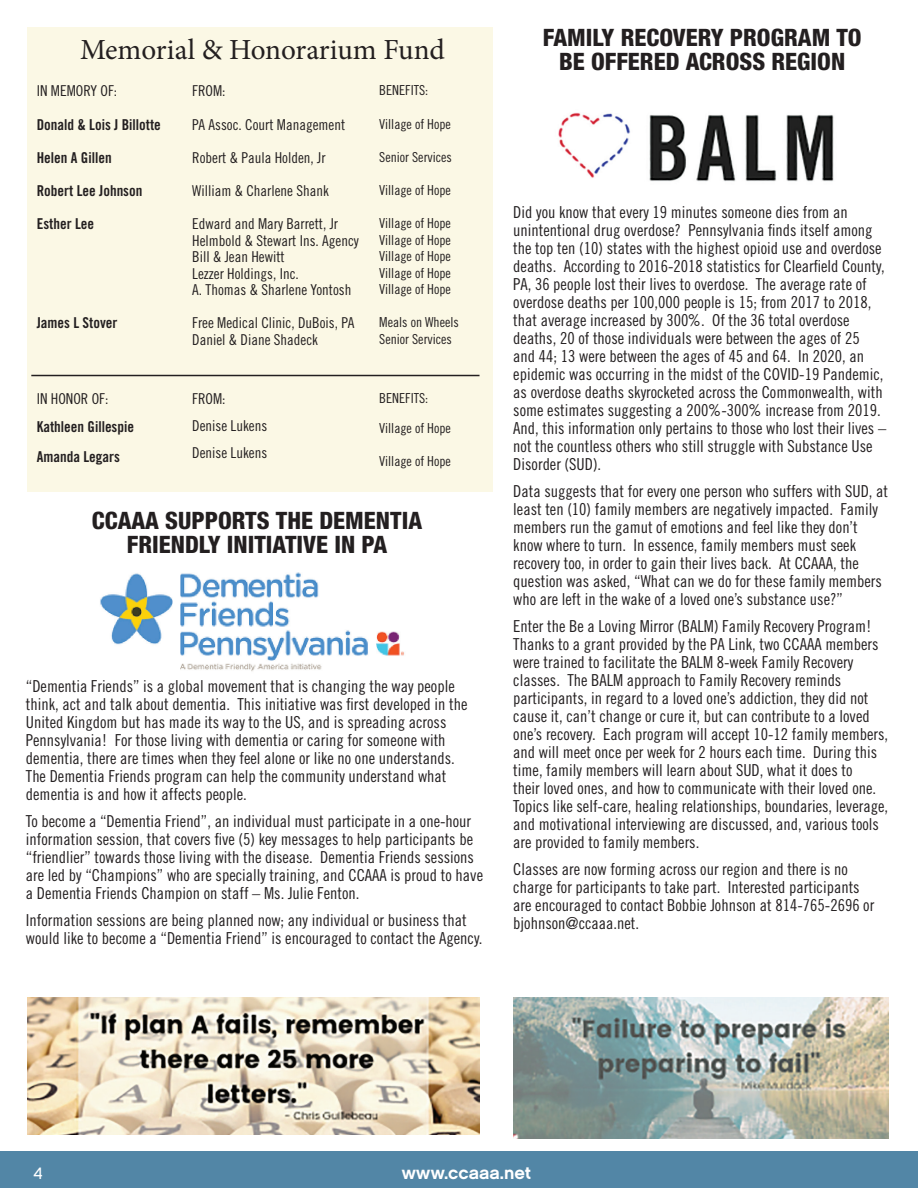
<style>
.page{position:relative;width:918px;height:1188px;background:#fff}
.page>*{position:absolute;margin:0;border:0;box-sizing:border-box;transform-origin:0 0}
.t1{font:29.1px "Minion Pro";letter-spacing:-.005em;color:#231f20}
.t2{font:800 condensed 24px "Helvetica Neue";color:#231f20}
.t3{font:18px "Chalet New York Nineteen Sixty";color:#fff}
.t4{font:16.5px/18px "Trade Gothic Cond Eighteen";color:#231f20}
.t5{font:16.5px "Chalet London Nineteen Sixty";color:#fff}
.t6{font:15px "Trade Gothic Cond Eighteen";color:#231f20}
.t7{font:15px "Trade Gothic Bold Cond Twenty";color:#231f20}
.t8{font:13.8px "Trade Gothic Cond Eighteen";color:#231f20}
</style>
<div class="page">
<div style="left:27px;top:27px;width:465px;height:464px;background:#fbf8e5"></div>
<div style="left:0;top:1151px;width:918px;height:37px;background:#5286a6"></div>
<img style="left:100px;top:572px;width:304px;height:100px">
<hr style="left:31px;top:375px;width:449px;height:1px;background:#231f20">
<img style="left:558px;top:112px;width:276px;height:70px">
<img style="left:513px;top:998px;width:375px;height:141px">
<img style="left:27px;top:998px;width:453px;height:137px">
<p class="t1" style="left:80px;top:31px;width:366px">Memorial &amp; Honorarium Fund</p>
<p class="t6" style="left:37px;top:82px;width:82px">IN MEMORY OF:</p>
<p class="t7" style="left:37px;top:116px;width:126px">Donald &amp; Lois J Billotte</p>
<p class="t7" style="left:37px;top:149px;width:76px">Helen A Gillen</p>
<p class="t7" style="left:37px;top:182px;width:107px">Robert Lee Johnson</p>
<p class="t7" style="left:37px;top:215px;width:59px">Esther Lee</p>
<p class="t7" style="left:37px;top:314px;width:82px">James L Stover</p>
<p class="t6" style="left:37px;top:389px;width:73px">IN HONOR OF:</p>
<p class="t7" style="left:37px;top:418px;width:99px">Kathleen Gillespie</p>
<p class="t7" style="left:37px;top:448px;width:85px">Amanda Legars</p>
<p class="t6" style="left:192px;top:82px;width:35px">FROM:</p>
<p class="t6" style="left:192px;top:116px;width:155px">PA Assoc. Court Management</p>
<p class="t6" style="left:192px;top:149px;width:135px">Robert &amp; Paula Holden, Jr</p>
<p class="t6" style="left:192px;top:182px;width:138px">William &amp; Charlene Shank</p>
<p class="t6" style="left:192px;top:215px;width:147px">Edward and Mary Barrett, Jr</p>
<p class="t6" style="left:192px;top:232px;width:168px">Helmbold &amp; Stewart Ins. Agency</p>
<p class="t6" style="left:192px;top:248px;width:94px">Bill &amp; Jean Hewitt</p>
<p class="t6" style="left:192px;top:265px;width:108px">Lezzer Holdings, Inc.</p>
<p class="t6" style="left:192px;top:281px;width:161px">A. Thomas &amp; Sharlene Yontosh</p>
<p class="t6" style="left:192px;top:314px;width:164px">Free Medical Clinic, DuBois, PA</p>
<p class="t6" style="left:192px;top:331px;width:127px">Daniel &amp; Diane Shadeck</p>
<p class="t6" style="left:192px;top:389px;width:35px">FROM:</p>
<p class="t6" style="left:192px;top:416px;width:76px">Denise Lukens</p>
<p class="t6" style="left:192px;top:443px;width:76px">Denise Lukens</p>
<p class="t8" style="left:379px;top:82px;width:50px">BENEFITS:</p>
<p class="t8" style="left:379px;top:116px;width:73px">Village of Hope</p>
<p class="t8" style="left:379px;top:149px;width:74px">Senior Services</p>
<p class="t8" style="left:379px;top:182px;width:73px">Village of Hope</p>
<p class="t8" style="left:379px;top:215px;width:73px">Village of Hope</p>
<p class="t8" style="left:379px;top:232px;width:73px">Village of Hope</p>
<p class="t8" style="left:379px;top:248px;width:73px">Village of Hope</p>
<p class="t8" style="left:379px;top:265px;width:73px">Village of Hope</p>
<p class="t8" style="left:379px;top:281px;width:73px">Village of Hope</p>
<p class="t8" style="left:379px;top:314px;width:81px">Meals on Wheels</p>
<p class="t8" style="left:379px;top:331px;width:74px">Senior Services</p>
<p class="t8" style="left:379px;top:389px;width:50px">BENEFITS:</p>
<p class="t8" style="left:379px;top:419px;width:73px">Village of Hope</p>
<p class="t8" style="left:379px;top:452px;width:73px">Village of Hope</p>
<p class="t2" style="left:92px;top:505px;width:332px">CCAAA SUPPORTS THE DEMENTIA</p>
<p class="t2" style="left:127px;top:529px;width:262px">FRIENDLY INITIATIVE IN PA</p>
<p class="t4" style="left:26px;top:677px;width:443px">“Dementia Friends” is a global movement that is changing the way people think, act and talk about dementia. This initiative was first developed in the United Kingdom but has made its way to the US, and is spreading across Pennsylvania! For those living with dementia or caring for someone with dementia, there are times when they feel alone or like no one understands.</p>
<p class="t4" style="left:26px;top:767px;width:422px">The Dementia Friends program can help the community understand what dementia is and how it affects people.</p>
<p class="t4" style="left:26px;top:812px;width:459px">To become a “Dementia Friend”, an individual must participate in a one-hour information session, that covers five (5) key messages to help participants be “friendlier” towards those living with the disease. Dementia Friends sessions are led by “Champions” who are specially training, and CCAAA is proud to have a Dementia Friends Champion on staff – Ms. Julie Fenton.</p>
<p class="t4" style="left:26px;top:911px;width:458px">Information sessions are being planned now; any individual or business that would like to become a “Dementia Friend” is encouraged to contact the Agency.</p>
<p class="t2" style="left:543px;top:22px;width:320px">FAMILY RECOVERY PROGRAM TO</p>
<p class="t2" style="left:559px;top:46px;width:288px">BE OFFERED ACROSS REGION</p>
<p class="t4" style="left:513px;top:203px;width:374px">Did you know that every 19 minutes someone dies from an unintentional drug overdose? Pennsylvania finds itself among the top ten (10) states with the highest opioid use and overdose deaths. According to 2016-2018 statistics for Clearfield County, PA, 36 people lost their lives to overdose. The average rate of overdose deaths per 100,000 people is 15; from 2017 to 2018, that average increased by 300%. Of the 36 total overdose deaths, 20 of those individuals were between the ages of 25<br>and 44; 13 were between the ages of 45 and 64. In 2020, an epidemic was occurring in the midst of the COVID-19 Pandemic, as overdose deaths skyrocketed across the Commonwealth, with some estimates suggesting a 200%-300% increase from 2019.<br>And, this information only pertains to those who lost their lives –</p>
<p class="t4" style="left:513px;top:437px;width:361px">not the countless others who still struggle with Substance Use<br>Disorder (SUD).</p>
<p class="t4" style="left:513px;top:482px;width:376px">Data suggests that for every one person who suffers with SUD, at least ten (10) family members are negatively impacted. Family members run the gamut of emotions and feel like they don’t know where to turn. In essence, family members must seek recovery too, in order to gain their lives back. At CCAAA, the question was asked, “What can we do for these family members who are left in the wake of a loved one’s substance use?”</p>
<p class="t4" style="left:513px;top:617px;width:376px">Enter the Be a Loving Mirror (BALM) Family Recovery Program!<br>Thanks to a grant provided by the PA Link, two CCAAA members were trained to facilitate the BALM 8-week Family Recovery classes. The BALM approach to Family Recovery reminds participants, in regard to a loved one’s addiction, they did not cause it, can’t change or cure it, but can contribute to a loved one’s recovery. Each program will accept 10-12 family members, and will meet once per week for 2 hours each time. During this time, family members will learn about SUD, what it does to<br>their loved ones, and how to communicate with their loved one.<br>Topics like self-care, healing relationships, boundaries, leverage, and motivational interviewing are discussed, and, various tools are provided to family members.</p>
<p class="t4" style="left:513px;top:860px;width:363px">Classes are now forming across our region and there is no charge for participants to take part. Interested participants are encouraged to contact Bobbie Johnson at 814-765-2696 or bjohnson@ccaaa.net.</p>
<p class="t5" style="left:33px;top:1163px;width:11px">4</p>
<p class="t3" style="left:402px;top:1162px;width:131px">www.ccaaa.net</p>
</div>
